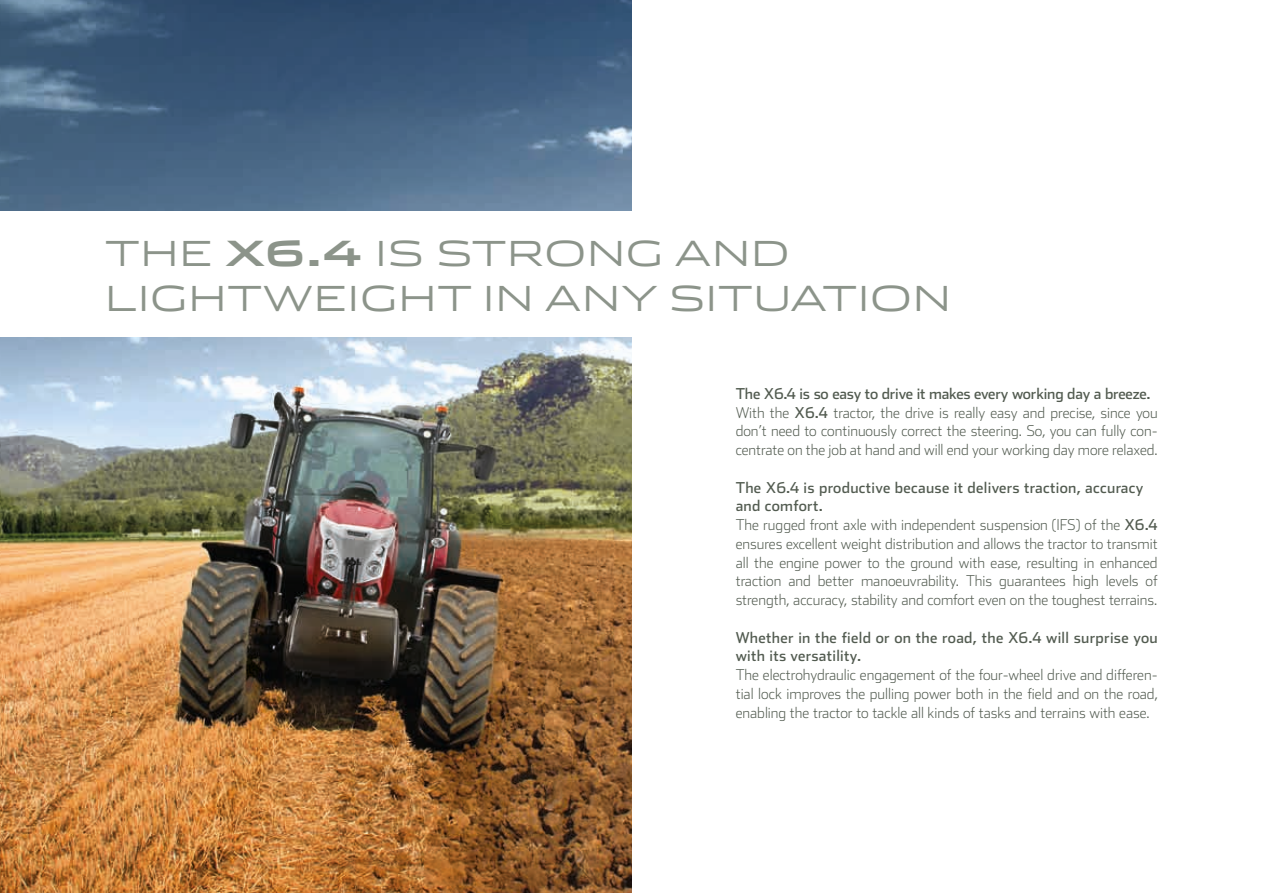
<style>
.page{position:relative;width:1263px;height:893px;background:#fff}
.page>*{position:absolute;margin:0;border:0;box-sizing:border-box;transform-origin:0 0}
.t1{font:300 34.5px/45px "Stainless Ext";letter-spacing:.02em;color:#8c948a}
.t2{font:200 15px/18.8px "Stainless";color:#525b50}
.t3{font:15px/18.8px "Stainless";letter-spacing:.02em;color:#525b50}
.s1{font-weight:700}
.s2{font-weight:400}
</style>
<div class="page">
<img style="left:0;top:338px;width:631px;height:555px">
<img style="left:0;top:0;width:631px;height:210px">
<h1 class="t1" style="left:105px;top:231px;width:847px">THE <span class="s1">X6.4</span> IS STRONG AND<br>LIGHTWEIGHT IN ANY SITUATION</h1>
<p class="t2" style="left:736px;top:384px;width:424px"><span class="s2">The X6.4 is so easy to drive it makes every working day a breeze.<br></span>With the <span class="s2">X6.4</span> tractor, the drive is really easy and precise, since you don’t need to continuously correct the steering. So, you can fully con&shy;centrate on the job at hand and will end your working day more relaxed.</p>
<p class="t2" style="left:736px;top:478px;width:424px"><span class="s2">The X6.4 is productive because it delivers traction, accuracy and comfort.<br></span>The rugged front axle with independent suspension (IFS) of the <span class="s2">X6.4 </span>ensures excellent weight distribution and allows the tractor to transmit all the engine power to the ground with ease, resulting in enhanced traction and better manoeuvrability. This guarantees high levels of strength, accuracy, stability and comfort even on the toughest terrains.</p>
<p class="t3" style="left:736px;top:628px;width:423px">Whether in the field or on the road, the X6.4 will surprise you with its versatility.</p>
<p class="t2" style="left:736px;top:665px;width:424px;text-align:justify">The electrohydraulic engagement of the four-wheel drive and differen&shy;tial lock improves the pulling power both in the field and on the road, enabling the tractor to tackle all kinds of tasks and terrains with ease.</p>
</div>
